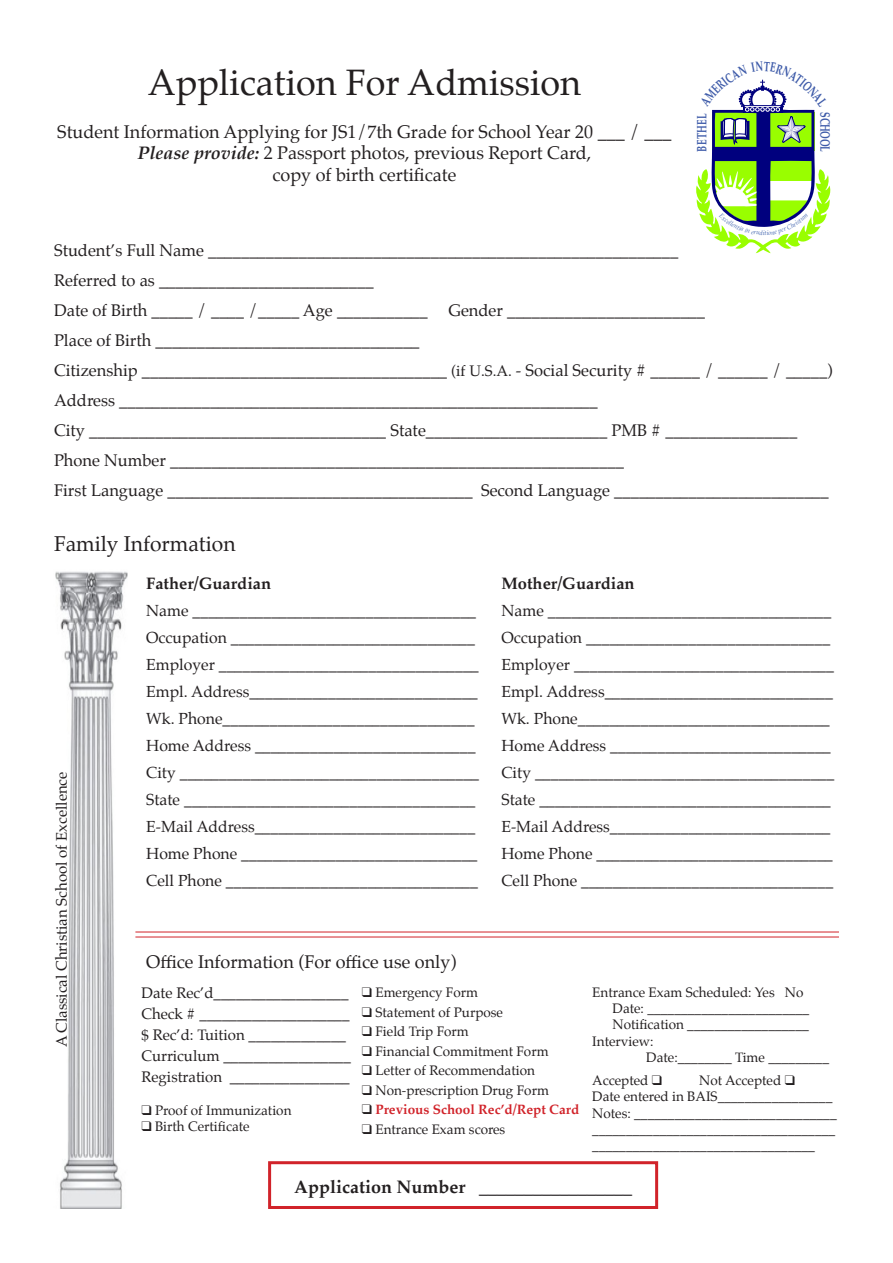
<style>
.page{position:relative;width:893px;height:1263px;background:#fff}
.page>*{position:absolute;margin:0;border:0;box-sizing:border-box;transform-origin:0 0}
.t1{font:36px "Palatino";color:#231f20}
.t2{font:21px "Palatino";color:#231f20}
.t3{font:18px "Palatino";color:#231f20}
.t4{font:700 18px "Palatino";color:#231f20}
.t5{font:16.5px "Palatino";color:#231f20}
.t6{font:700 16.5px "Palatino";color:#231f20}
.t7{font:15.75px "Palatino";color:#231f20}
.t8{font:15px "Palatino";color:#231f20}
.t9{font:13.5px "Palatino";color:#231f20}
.t10{font:700 13.5px "Palatino";color:#d1232a}
.t11{font:700 13.5px "Palatino";letter-spacing:.01em;color:#3e5ba9;scale:.68 1}
.s1{font-weight:700;font-style:italic}
.s2{font-size:15px}
.s3{color:#231f20}
</style>
<div class="page">
<div style="left:268px;top:1161px;width:390px;height:48px;border:3px solid #d1232a"></div>
<hr style="left:135px;top:931px;width:704px;height:1px;background:#d1232a">
<hr style="left:135px;top:936px;width:704px;height:1px;background:#d1232a">
<img style="left:55px;top:571px;width:73px;height:638px">
<svg style="left:696px;top:79px;width:135px;height:174px"></svg>
<p class="t1" style="left:148px;top:52px;width:435px">Application For Admission</p>
<p class="t3" style="left:57px;top:117px;width:616px">Student Information Applying for JS1/7th Grade for School Year 20 ___ / ___</p>
<p class="t3" style="left:138px;top:138px;width:455px"><span class="s1">Please provide:</span> 2 Passport photos, previous Report Card,</p>
<p class="t3" style="left:273px;top:160px;width:185px">copy of birth certificate</p>
<p class="t11" style="left:690px;top:152px;width:59px;rotate:-90deg">BETHEL</p>
<p class="t11" style="left:836px;top:112px;width:60px;rotate:90deg">SCHOOL</p>
<p class="t5" style="left:54px;top:236px;width:626px">Student’s Full Name _________________________________________________________</p>
<p class="t5" style="left:54px;top:266px;width:321px">Referred to as __________________________</p>
<p class="t5" style="left:54px;top:296px;width:375px">Date of Birth _____ / ____ /_____ Age ___________</p>
<p class="t5" style="left:448px;top:296px;width:258px">Gender ________________________</p>
<p class="t5" style="left:54px;top:326px;width:367px">Place of Birth ________________________________</p>
<p class="t5" style="left:54px;top:356px;width:780px">Citizenship _____________________________________ <span class="s2">(if U.S.A.</span> - Social Security # ______ / ______ / _____)</p>
<p class="t5" style="left:54px;top:386px;width:545px">Address __________________________________________________________</p>
<p class="t5" style="left:54px;top:416px;width:745px">City ____________________________________ State______________________ PMB # ________________</p>
<p class="t5" style="left:54px;top:446px;width:571px">Phone Number _______________________________________________________</p>
<p class="t5" style="left:54px;top:476px;width:776px">First Language _____________________________________ Second Language __________________________</p>
<p class="t2" style="left:54px;top:526px;width:183px">Family Information</p>
<p class="t6" style="left:146px;top:569px;width:126px">Father/Guardian</p>
<p class="t7" style="left:146px;top:598px;width:331px">Name ____________________________________</p>
<p class="t7" style="left:146px;top:625px;width:330px">Occupation _______________________________</p>
<p class="t7" style="left:146px;top:652px;width:334px">Employer _________________________________</p>
<p class="t7" style="left:146px;top:679px;width:333px">Empl. Address_____________________________</p>
<p class="t7" style="left:146px;top:706px;width:330px">Wk. Phone________________________________</p>
<p class="t7" style="left:146px;top:733px;width:331px">Home Address ____________________________</p>
<p class="t7" style="left:146px;top:760px;width:334px">City ______________________________________</p>
<p class="t7" style="left:146px;top:787px;width:331px">State _____________________________________</p>
<p class="t7" style="left:146px;top:814px;width:331px">E-Mail Address____________________________</p>
<p class="t7" style="left:146px;top:841px;width:333px">Home Phone ______________________________</p>
<p class="t7" style="left:146px;top:868px;width:333px">Cell Phone ________________________________</p>
<p class="t6" style="left:501px;top:569px;width:135px">Mother/Guardian</p>
<p class="t7" style="left:501px;top:598px;width:331px">Name ____________________________________</p>
<p class="t7" style="left:501px;top:625px;width:330px">Occupation _______________________________</p>
<p class="t7" style="left:501px;top:652px;width:334px">Employer _________________________________</p>
<p class="t7" style="left:501px;top:679px;width:333px">Empl. Address_____________________________</p>
<p class="t7" style="left:501px;top:706px;width:330px">Wk. Phone________________________________</p>
<p class="t7" style="left:501px;top:733px;width:331px">Home Address ____________________________</p>
<p class="t7" style="left:501px;top:760px;width:334px">City ______________________________________</p>
<p class="t7" style="left:501px;top:787px;width:331px">State _____________________________________</p>
<p class="t7" style="left:501px;top:814px;width:331px">E-Mail Address____________________________</p>
<p class="t7" style="left:501px;top:841px;width:333px">Home Phone ______________________________</p>
<p class="t7" style="left:501px;top:868px;width:333px">Cell Phone ________________________________</p>
<p class="t8" style="left:49px;top:1047px;width:277px;rotate:-90deg">A Classical Christian School of Excellence</p>
<p class="t3" style="left:146px;top:947px;width:312px">Office Information (For office use only)</p>
<p class="t9" style="left:592px;top:981px;width:213px">Entrance Exam Scheduled: Yes No</p>
<p class="t9" style="left:613px;top:997px;width:198px">Date: ________________________</p>
<p class="t9" style="left:613px;top:1013px;width:198px">Notification __________________</p>
<p class="t9" style="left:592px;top:1030px;width:63px">Interview:</p>
<p class="t9" style="left:646px;top:1046px;width:184px">Date:________ Time _________</p>
<p class="t9" style="left:592px;top:1069px;width:71px">Accepted ❑</p>
<p class="t9" style="left:699px;top:1069px;width:97px">Not Accepted ❑</p>
<p class="t9" style="left:592px;top:1085px;width:242px">Date entered in BAIS_________________</p>
<p class="t9" style="left:592px;top:1102px;width:246px">Notes: ______________________________</p>
<p class="t9" style="left:592px;top:1118px;width:244px">____________________________________</p>
<p class="t9" style="left:592px;top:1134px;width:224px">_________________________________</p>
<p class="t8" style="left:141px;top:981px;width:209px">Date Rec’d__________________</p>
<p class="t8" style="left:141px;top:1002px;width:210px">Check # ____________________</p>
<p class="t8" style="left:141px;top:1023px;width:206px">$ Rec’d: Tuition _____________</p>
<p class="t8" style="left:141px;top:1044px;width:211px">Curriculum _________________</p>
<p class="t8" style="left:141px;top:1065px;width:210px">Registration ________________</p>
<p class="t9" style="left:141px;top:1099px;width:152px">❑ Proof of Immunization</p>
<p class="t9" style="left:141px;top:1115px;width:110px">❑ Birth Certificate</p>
<p class="t9" style="left:362px;top:981px;width:118px">❑ Emergency Form</p>
<p class="t9" style="left:362px;top:1001px;width:143px">❑ Statement of Purpose</p>
<p class="t9" style="left:362px;top:1020px;width:109px">❑ Field Trip Form</p>
<p class="t9" style="left:362px;top:1040px;width:188px">❑ Financial Commitment Form</p>
<p class="t9" style="left:362px;top:1059px;width:175px">❑ Letter of Recommendation</p>
<p class="t9" style="left:362px;top:1079px;width:189px">❑ Non-prescription Drug Form</p>
<p class="t10" style="left:362px;top:1098px;width:219px"><span class="s3">❑</span> Previous School Rec’d/Rept Card</p>
<p class="t9" style="left:362px;top:1118px;width:145px">❑ Entrance Exam scores</p>
<p class="t4" style="left:294px;top:1171px;width:339px">Application Number _________________</p>
</div>
